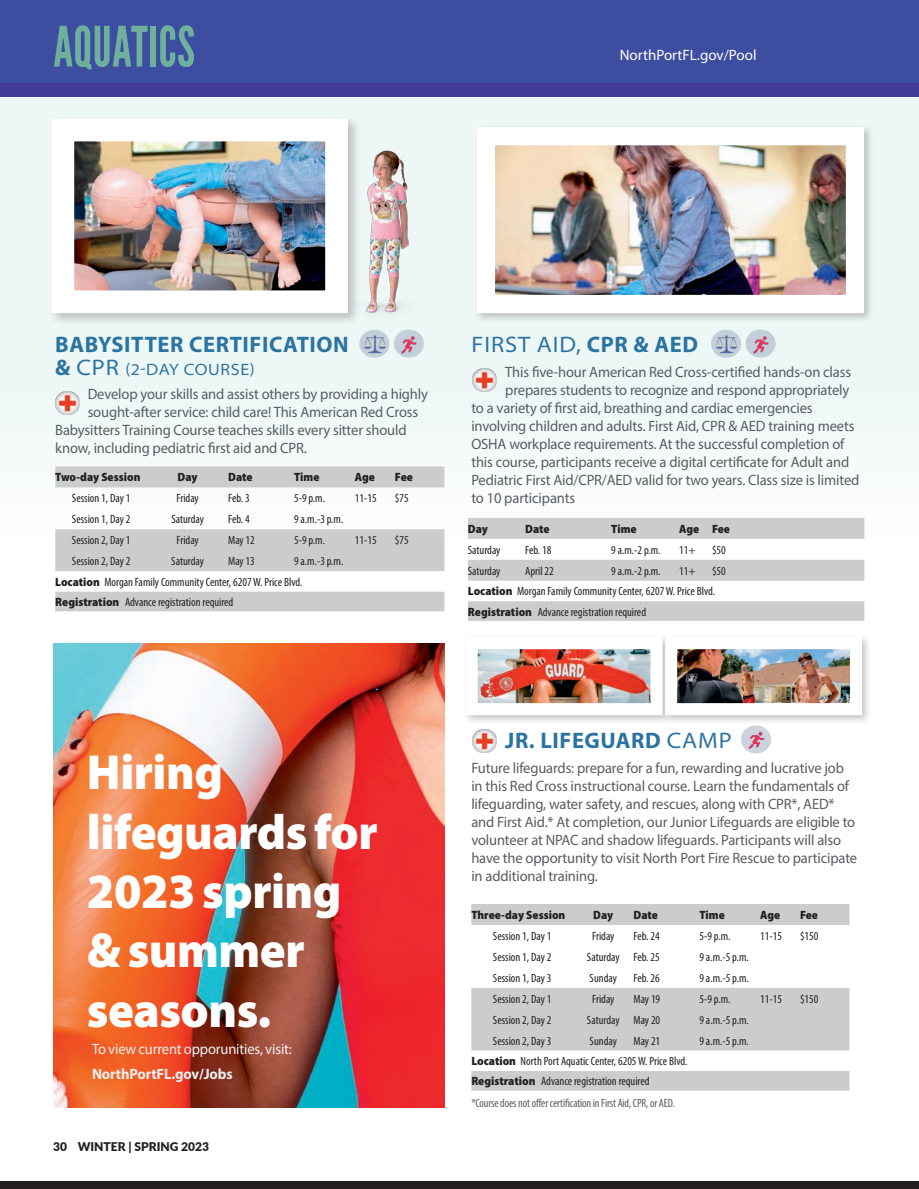
<style>
.page{position:relative;width:919px;height:1189px;background:#fff}
.page>*{position:absolute;margin:0;border:0;box-sizing:border-box;transform-origin:0 0}
.t1{font:55.5px "League Gothic";letter-spacing:.01em;color:#7ac89a;scale:.94 1}
.t2{font:900 49.5px/59.4px "Myriad Pro";letter-spacing:-.01em;color:#fff}
.t3{font:22.5px "Myriad Variable Concept";letter-spacing:.025em;color:#2b73a1}
.t4{font:semi-expanded 22.5px "Myriad Pro";letter-spacing:.04em;color:#2b73a1}
.t5{font:semi-expanded 16.5px "Myriad Pro";letter-spacing:.04em;color:#2b73a1}
.t6{font:15px/18px "Myriad Pro";letter-spacing:-.01em;color:#585d61}
.t7{font:15px/24.8px "Myriad Pro";letter-spacing:-.01em;color:#eeeeef}
.t8{font:15px "Myriad Pro";color:#fff}
.t9{font:condensed 12px/20.4px "Myriad Pro";color:#231f20}
.t10{font:900 semi-condensed 12px "Myriad Pro";color:#231f20}
.t11{font:condensed 12px "Myriad Pro";letter-spacing:-.01em;color:#585d61}
.t12{font:900 12px "Lato";color:#231f20}
.s1{font-family:"Myriad Variable Concept";font-stretch:normal;font-size:22.5px}
.s2{font-size:22.5px}
.s3{font-weight:900;font-stretch:semi-condensed}
.s4{font-family:"Myriad Variable Concept";font-stretch:normal}
.s5{font-weight:700}
.s6{font-family:"Myriad Pro";font-stretch:semi-expanded}
</style>
<div class="page">
<div style="left:0;top:1180px;width:918px;height:8px;background:#231f20"></div>
<div style="left:0;top:97px;width:918px;height:452px;background:linear-gradient(to right,#eff8f6,#f2f9f8)"></div>
<img style="left:53px;top:643px;width:391px;height:464px">
<svg style="left:467px;top:517px;width:397px;height:103px"></svg>
<svg style="left:55px;top:466px;width:389px;height:145px;fill:#cbccce"></svg>
<svg style="left:471px;top:904px;width:378px;height:186px;fill:#cbccce"></svg>
<svg style="left:471px;top:924px;width:378px;height:63px"></svg>
<div style="left:0;top:0;width:918px;height:86px;background:#3d4ea1"></div>
<div style="left:0;top:83px;width:918px;height:14px;background:#403b96"></div>
<img style="left:52px;top:119px;width:305px;height:203px">
<img style="left:477px;top:127px;width:394px;height:193px">
<img style="left:55px;top:392px;width:24px;height:23px">
<img style="left:294px;top:137px;width:186px;height:185px">
<img style="left:472px;top:369px;width:24px;height:23px">
<img style="left:472px;top:729px;width:24px;height:23px">
<div style="left:463px;top:634px;width:209px;height:91px;background:#231f20;opacity:.25"></div>
<svg style="left:710px;top:329px;width:31px;height:29px"></svg>
<img style="left:713px;top:329px;width:26px;height:29px">
<svg style="left:745px;top:329px;width:30px;height:28px"></svg>
<img style="left:748px;top:329px;width:24px;height:29px">
<svg style="left:359px;top:329px;width:30px;height:29px"></svg>
<img style="left:361px;top:329px;width:27px;height:29px">
<svg style="left:394px;top:329px;width:30px;height:28px"></svg>
<img style="left:396px;top:329px;width:25px;height:29px">
<svg style="left:740px;top:725px;width:30px;height:28px"></svg>
<img style="left:743px;top:725px;width:25px;height:29px">
<div style="left:662px;top:634px;width:209px;height:91px;background:#f9f9f9"></div>
<img style="left:468px;top:639px;width:399px;height:81px">
<h1 class="t1" style="left:53px;top:14px;width:152px">AQUATICS</h1>
<p class="t8" style="left:619px;top:46px;width:138px">NorthPortFL.gov/Pool</p>
<p class="t3" style="left:55px;top:331px;width:295px">BABYSITTER CERTIFICATION</p>
<p class="t5" style="left:55px;top:359px;width:201px"><span class="s1">&amp;</span> <span class="s2">CPR</span> (2-DAY COURSE)</p>
<p class="t6" style="left:88px;top:385px;width:342px">Develop your skills and assist others by providing a highly</p>
<p class="t6" style="left:88px;top:403px;width:332px">sought-after service: child care! This American Red Cross</p>
<p class="t6" style="left:55px;top:421px;width:353px">Babysitters Training Course teaches skills every sitter should</p>
<p class="t6" style="left:55px;top:439px;width:253px">know, including pediatric first aid and CPR.</p>
<p class="t10" style="left:55px;top:469px;width:87px">Two-day Session</p>
<p class="t10" style="left:178px;top:469px;width:21px">Day</p>
<p class="t10" style="left:228px;top:469px;width:26px">Date</p>
<p class="t10" style="left:294px;top:469px;width:27px">Time</p>
<p class="t10" style="left:355px;top:469px;width:22px">Age</p>
<p class="t10" style="left:395px;top:469px;width:20px">Fee</p>
<p class="t9" style="left:72px;top:488px;width:60px">Session 1, Day 1</p>
<p class="t9" style="left:176px;top:488px;width:24px">Friday</p>
<p class="t9" style="left:228px;top:488px;width:23px">Feb. 3</p>
<p class="t9" style="left:294px;top:488px;width:32px">5-9 p.m.</p>
<p class="t9" style="left:355px;top:488px;width:23px">11-15</p>
<p class="t9" style="left:395px;top:488px;width:15px">$75</p>
<p class="t9" style="left:72px;top:509px;width:60px">Session 1, Day 2</p>
<p class="t9" style="left:171px;top:509px;width:34px">Saturday</p>
<p class="t9" style="left:228px;top:509px;width:23px">Feb. 4</p>
<p class="t9" style="left:294px;top:509px;width:51px">9 a.m.-3 p.m.</p>
<p class="t9" style="left:72px;top:530px;width:60px">Session 2, Day 1</p>
<p class="t9" style="left:176px;top:530px;width:24px">Friday</p>
<p class="t9" style="left:228px;top:530px;width:28px">May 12</p>
<p class="t9" style="left:294px;top:530px;width:32px">5-9 p.m.</p>
<p class="t9" style="left:355px;top:530px;width:23px">11-15</p>
<p class="t9" style="left:395px;top:530px;width:15px">$75</p>
<p class="t9" style="left:72px;top:550px;width:60px">Session 2, Day 2</p>
<p class="t9" style="left:171px;top:550px;width:34px">Saturday</p>
<p class="t9" style="left:228px;top:550px;width:28px">May 13</p>
<p class="t9" style="left:55px;top:550px;width:289px;text-indent:239px">9 a.m.-3 p.m.<br><span class="s3">Location</span> Morgan Family Community Center, 6207 W. Price Blvd.<br><span class="s3">Registration</span> Advance registration required</p>
<p class="t4" style="left:471px;top:330px;width:228px">FIRST AID, <span class="s4">CPR &amp; AED</span></p>
<p class="t6" style="left:505px;top:362px;width:347px">This five-hour American Red Cross-certified hands-on class</p>
<p class="t6" style="left:505px;top:380px;width:345px">prepares students to recognize and respond appropriately</p>
<p class="t6" style="left:471px;top:398px;width:343px">to a variety of first aid, breathing and cardiac emergencies</p>
<p class="t6" style="left:471px;top:416px;width:384px">involving children and adults. First Aid, CPR &amp; AED training meets</p>
<p class="t6" style="left:471px;top:434px;width:374px">OSHA workplace requirements. At the successful completion of</p>
<p class="t6" style="left:471px;top:452px;width:379px">this course, participants receive a digital certificate for Adult and</p>
<p class="t6" style="left:471px;top:470px;width:389px">Pediatric First Aid/CPR/AED valid for two years. Class size is limited</p>
<p class="t6" style="left:471px;top:488px;width:105px">to 10 participants</p>
<p class="t10" style="left:467px;top:521px;width:21px">Day</p>
<p class="t10" style="left:525px;top:521px;width:26px">Date</p>
<p class="t10" style="left:611px;top:521px;width:27px">Time</p>
<p class="t10" style="left:679px;top:521px;width:52px">Age Fee</p>
<p class="t9" style="left:467px;top:539px;width:34px">Saturday</p>
<p class="t9" style="left:525px;top:539px;width:28px">Feb. 18</p>
<p class="t9" style="left:611px;top:539px;width:51px">9 a.m.-2 p.m.</p>
<p class="t9" style="left:679px;top:539px;width:18px">11+</p>
<p class="t9" style="left:711px;top:539px;width:15px">$50</p>
<p class="t9" style="left:467px;top:560px;width:34px">Saturday</p>
<p class="t9" style="left:525px;top:560px;width:30px">April 22</p>
<p class="t9" style="left:611px;top:560px;width:51px">9 a.m.-2 p.m.</p>
<p class="t9" style="left:679px;top:560px;width:18px">11+</p>
<p class="t9" style="left:467px;top:560px;width:259px;text-indent:244px">$50<br><span class="s3">Location</span> Morgan Family Community Center, 6207 W. Price Blvd.<br><span class="s3">Registration</span> Advance registration required</p>
<p class="t2" style="left:87px;top:740px;width:292px">Hiring lifeguards for<br>2023 spring &amp; summer seasons.</p>
<p class="t7" style="left:92px;top:1035px;width:201px">To view current opporunities, visit:<br><span class="s5">NorthPortFL.gov/Jobs</span></p>
<p class="t12" style="left:53px;top:1137px;width:157px">30 WINTER | SPRING 2023</p>
<p class="t3" style="left:505px;top:727px;width:228px">JR. LIFEGUARD <span class="s6">CAMP</span></p>
<p class="t6" style="left:471px;top:758px;width:387px">Future lifeguards: prepare for a fun, rewarding and lucrative job in this Red Cross instructional course. Learn the fundamentals of lifeguarding, water safety, and rescues, along with CPR*, AED* and First Aid.* At completion, our Junior Lifeguards are eligible to volunteer at NPAC and shadow lifeguards. Participants will also have the opportunity to visit North Port Fire Rescue to participate in additional training.</p>
<p class="t10" style="left:471px;top:906px;width:95px">Three-day Session</p>
<p class="t10" style="left:593px;top:906px;width:21px">Day</p>
<p class="t10" style="left:633px;top:906px;width:26px">Date</p>
<p class="t10" style="left:699px;top:906px;width:27px">Time</p>
<p class="t10" style="left:760px;top:906px;width:22px">Age</p>
<p class="t10" style="left:799px;top:906px;width:20px">Fee</p>
<p class="t9" style="left:493px;top:925px;width:60px">Session 1, Day 1</p>
<p class="t9" style="left:592px;top:925px;width:24px">Friday</p>
<p class="t9" style="left:633px;top:925px;width:28px">Feb. 24</p>
<p class="t9" style="left:699px;top:925px;width:32px">5-9 p.m.</p>
<p class="t9" style="left:760px;top:925px;width:23px">11-15</p>
<p class="t9" style="left:799px;top:925px;width:20px">$150</p>
<p class="t9" style="left:493px;top:946px;width:60px">Session 1, Day 2</p>
<p class="t9" style="left:586px;top:946px;width:74px">Saturday Feb. 25</p>
<p class="t9" style="left:699px;top:946px;width:51px">9 a.m.-5 p.m.</p>
<p class="t9" style="left:493px;top:967px;width:60px">Session 1, Day 3</p>
<p class="t9" style="left:589px;top:967px;width:29px">Sunday</p>
<p class="t9" style="left:633px;top:967px;width:28px">Feb. 26</p>
<p class="t9" style="left:699px;top:967px;width:51px">9 a.m.-5 p.m.</p>
<p class="t9" style="left:493px;top:988px;width:60px">Session 2, Day 1</p>
<p class="t9" style="left:592px;top:988px;width:24px">Friday</p>
<p class="t9" style="left:633px;top:988px;width:28px">May 19</p>
<p class="t9" style="left:699px;top:988px;width:32px">5-9 p.m.</p>
<p class="t9" style="left:760px;top:988px;width:23px">11-15</p>
<p class="t9" style="left:799px;top:988px;width:20px">$150</p>
<p class="t9" style="left:493px;top:1009px;width:60px">Session 2, Day 2</p>
<p class="t9" style="left:586px;top:1009px;width:75px">Saturday May 20</p>
<p class="t9" style="left:699px;top:1009px;width:51px">9 a.m.-5 p.m.</p>
<p class="t9" style="left:493px;top:1029px;width:60px">Session 2, Day 3</p>
<p class="t9" style="left:589px;top:1029px;width:29px">Sunday</p>
<p class="t9" style="left:633px;top:1029px;width:28px">May 21</p>
<p class="t9" style="left:699px;top:1029px;width:51px">9 a.m.-5 p.m.</p>
<p class="t9" style="left:471px;top:1050px;width:217px"><span class="s3">Location</span> North Port Aquatic Center, 6205 W. Price Blvd.<br><span class="s3">Registration</span> Advance registration required</p>
<p class="t11" style="left:471px;top:1095px;width:205px">*Course does not offer certification in First Aid, CPR, or AED.</p>
</div>
